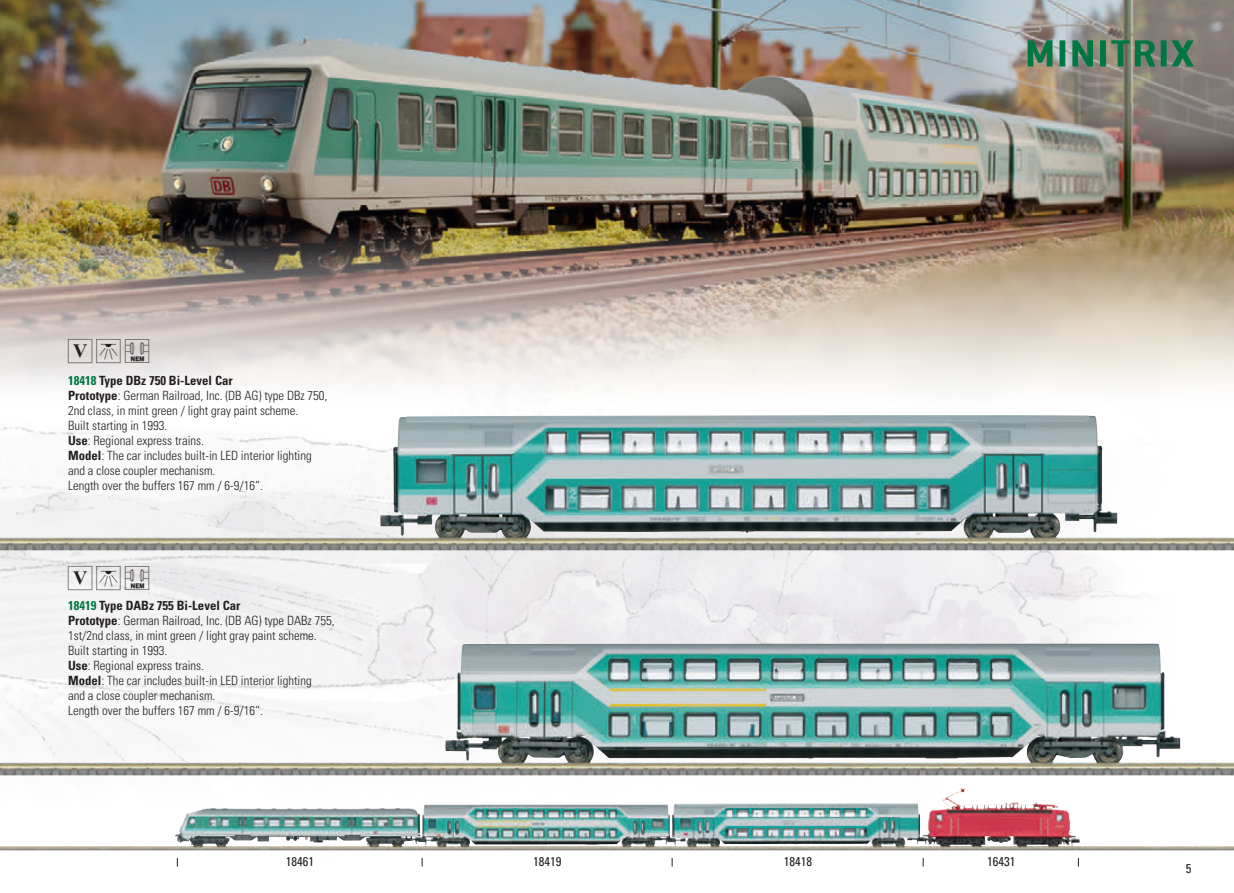
<style>
.page{position:relative;width:1234px;height:893px;background:#fff}
.page>*{position:absolute;margin:0;border:0;box-sizing:border-box;transform-origin:0 0}
.t1{font:30px "Trix Piktos";color:#231f20}
.t2{font:300 condensed 12.75px/15px "Univers LT Std";color:#231f20}
.t3{font:700 condensed 12.75px "Univers LT Std";color:#231f20}
.t4{font:condensed 12.75px "Univers LT Std";color:#231f20}
.s1{color:#007742}
.s2{font-weight:700}
</style>
<div class="page">
<img style="left:0;top:550px;width:1198px;height:317px">
<img style="left:0;top:0;width:1233px;height:391px">
<img style="left:0;top:644px;width:1233px;height:131px">
<img style="left:0;top:415px;width:1233px;height:135px">
<svg style="left:0;top:313px;width:1px;height:12px"></svg>
<img style="left:260px;top:788px;width:704px;height:51px">
<img style="left:944px;top:0;width:289px;height:169px">
<svg style="left:1027px;top:40px;width:25px;height:27px"></svg>
<svg style="left:1059px;top:40px;width:6px;height:27px"></svg>
<svg style="left:1072px;top:40px;width:20px;height:27px"></svg>
<svg style="left:1099px;top:40px;width:55px;height:27px"></svg>
<svg style="left:1160px;top:40px;width:33px;height:27px"></svg>
<h1 class="t1" style="left:68px;top:335px;width:87px">f21</h1>
<p class="t3" style="left:68px;top:373px;width:166px"><span class="s1">18418</span> Type DBz 750 Bi-Level Car</p>
<p class="t2" style="left:68px;top:388px;width:261px"><span class="s2">Prototype</span>: German Railroad, Inc. (DB AG) type DBz 750, 2nd class, in mint green / light gray paint scheme.<br>Built starting in 1993.<br><span class="s2">Use</span>: Regional express trains.<br><span class="s2">Model</span>: The car includes built-in LED interior lighting and a close coupler mechanism.<br>Length over the buffers 167 mm / 6-9/16“.</p>
<h1 class="t1" style="left:68px;top:562px;width:87px">f21</h1>
<p class="t3" style="left:68px;top:598px;width:174px"><span class="s1">18419</span> Type DABz 755 Bi-Level Car</p>
<p class="t2" style="left:68px;top:613px;width:268px"><span class="s2">Prototype</span>: German Railroad, Inc. (DB AG) type DABz 755, 1st/2nd class, in mint green / light gray paint scheme.<br>Built starting in 1993.<br><span class="s2">Use</span>: Regional express trains.<br><span class="s2">Model</span>: The car includes built-in LED interior lighting<br>and a close coupler mechanism.<br>Length over the buffers 167 mm / 6-9/16“.</p>
<p class="t4" style="left:285px;top:853px;width:30px">18461</p>
<p class="t4" style="left:533px;top:853px;width:30px">18419</p>
<p class="t4" style="left:783px;top:853px;width:30px">18418</p>
<p class="t4" style="left:986px;top:853px;width:30px">16431</p>
<p class="t4" style="left:1185px;top:861px;width:7px">5</p>
</div>
